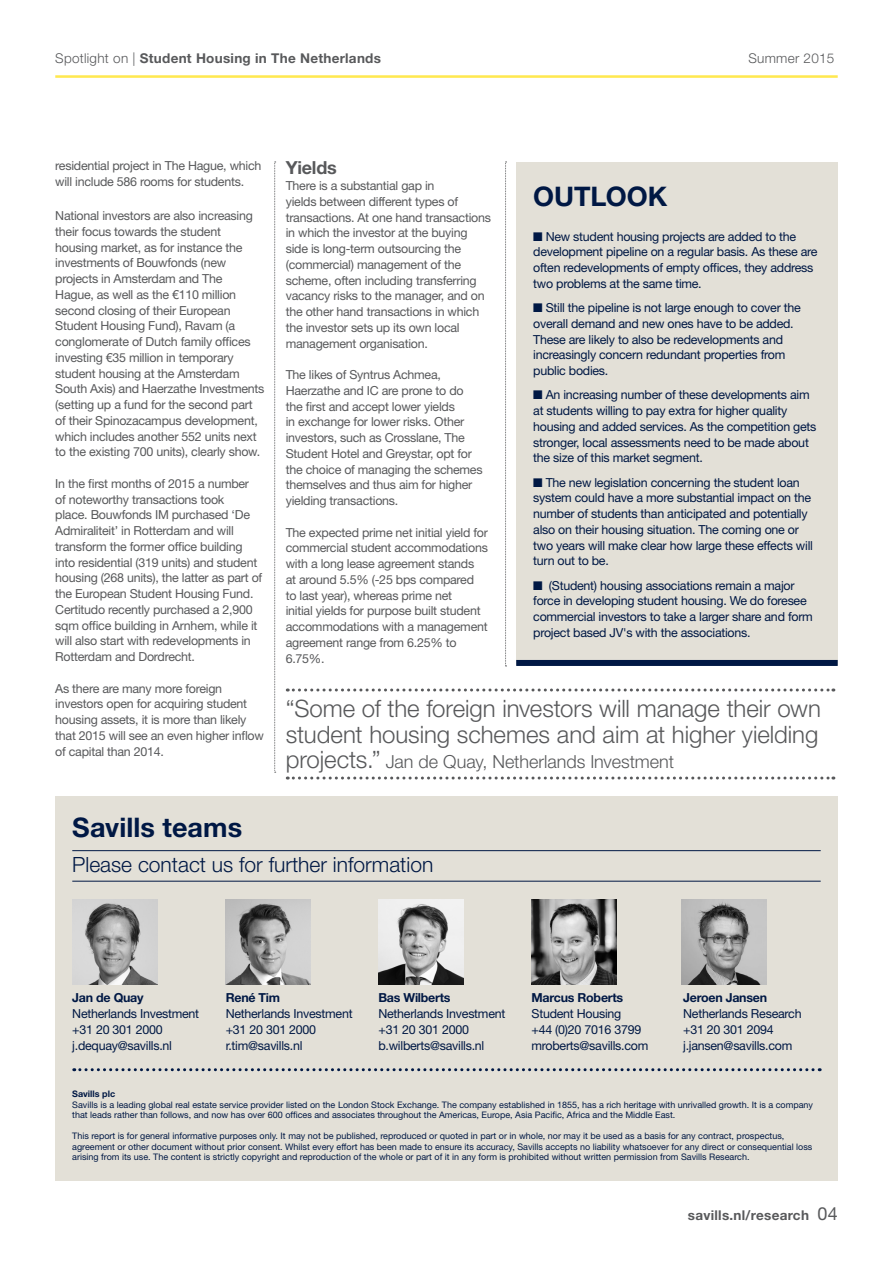
<style>
.page{position:relative;width:893px;height:1263px;background:#fff}
.page>*{position:absolute;margin:0;border:0;box-sizing:border-box;transform-origin:0 0}
.t1{font:700 27px "Helvetica Neue LT Std";color:#001844}
.t2{font:300 24px/25.5px "Helvetica Neue LT Std";letter-spacing:-.005em;color:#58595b}
.t3{font:300 21px "Helvetica Neue LT Std";color:#001844}
.t4{font:300 18px "Helvetica Neue LT Std";color:#58595b}
.t5{font:700 18px "Helvetica Neue LT Std";letter-spacing:-.01em;color:#58595b}
.t6{font:700 13.5px "Helvetica Neue LT Std";letter-spacing:.02em;color:#58595b}
.t7{font:300 13.5px "Helvetica Neue LT Std";letter-spacing:.02em;color:#58595b}
.t8{font:12.45px/15.8px "Helvetica Neue LT Std";letter-spacing:-.02em;color:#58595b}
.t9{font:12.45px/15.8px "Helvetica Neue LT Std";letter-spacing:-.02em;color:#001844}
.t10{font:700 12.45px "Helvetica Neue LT Std";letter-spacing:-.02em;color:#001844}
.t11{font:9px/10.5px "Helvetica Neue LT Std";color:#001844}
.t12{font:700 9px "Helvetica Neue LT Std";color:#001844}
.s1{font-weight:300}
.s2{font-size:24px}
.s3{font-weight:400;font-size:18px}
</style>
<div class="page">
<hr style="left:55px;top:75px;width:783px;height:3px;background:#ffe850">
<div style="left:516px;top:162px;width:322px;height:502px;background:#e3e0d7"></div>
<div style="left:516px;top:660px;width:322px;height:6px;background:#001844"></div>
<svg style="left:505px;top:162px;width:2px;height:504px"></svg>
<div style="left:55px;top:796px;width:783px;height:385px;background:#e3e0d7"></div>
<hr style="left:72px;top:850px;width:749px;height:1px;background:#001844">
<hr style="left:72px;top:881px;width:749px;height:1px;background:#001844">
<svg style="left:74px;top:1068px;width:746px;height:3px"></svg>
<img style="left:378px;top:900px;width:85px;height:85px">
<img style="left:72px;top:900px;width:85px;height:85px">
<img style="left:226px;top:900px;width:85px;height:85px">
<img style="left:531px;top:900px;width:86px;height:85px">
<img style="left:681px;top:900px;width:85px;height:85px">
<svg style="left:274px;top:162px;width:2px;height:611px"></svg>
<svg style="left:287px;top:688px;width:547px;height:3px"></svg>
<svg style="left:287px;top:776px;width:547px;height:3px"></svg>
<p class="t6" style="left:55px;top:50px;width:327px"><span class="s1">Spotlight on |</span> Student Housing in The Netherlands</p>
<p class="t7" style="left:748px;top:50px;width:87px">Summer 2015</p>
<p class="t8" style="left:55px;top:158px;width:208px">residential project in The Hague, which will include 586 rooms for students.</p>
<p class="t8" style="left:55px;top:208px;width:211px">National investors are also increasing their focus towards the student housing market, as for instance the investments of Bouwfonds (new projects in Amsterdam and The<br>Hague, as well as the €110 million second closing of their European Student Housing Fund), Ravam (a conglomerate of Dutch family offices investing €35 million in temporary student housing at the Amsterdam South Axis) and Haerzathe Investments (setting up a fund for the second part of their Spinozacampus development, which includes another 552 units next to the existing 700 units), clearly show.</p>
<p class="t8" style="left:55px;top:475px;width:209px">In the first months of 2015 a number of noteworthy transactions took<br>place. Bouwfonds IM purchased ‘De Admiraliteit’ in Rotterdam and will transform the former office building into residential (319 units) and student housing (268 units), the latter as part of the European Student Housing Fund.<br>Certitudo recently purchased a 2,900 sqm office building in Arnhem, while it will also start with redevelopments in Rotterdam and Dordrecht.</p>
<p class="t8" style="left:55px;top:680px;width:210px">As there are many more foreign investors open for acquiring student housing assets, it is more than likely that 2015 will see an even higher inflow of capital than 2014.</p>
<h3 class="t5" style="left:286px;top:157px;width:53px">Yields</h3>
<p class="t8" style="left:286px;top:178px;width:207px">There is a substantial gap in<br>yields between different types of transactions. At one hand transactions in which the investor at the buying side is long-term outsourcing the (commercial) management of the scheme, often including transferring vacancy risks to the manager, and on the other hand transactions in which the investor sets up its own local management organisation.</p>
<p class="t8" style="left:286px;top:367px;width:198px">The likes of Syntrus Achmea,<br>Haerzathe and IC are prone to do the first and accept lower yields<br>in exchange for lower risks. Other investors, such as Crosslane, The<br>Student Hotel and Greystar, opt for the choice of managing the schemes themselves and thus aim for higher yielding transactions.</p>
<p class="t8" style="left:286px;top:524px;width:204px">The expected prime net initial yield for commercial student accommodations with a long lease agreement stands<br>at around 5.5% (-25 bps compared to last year), whereas prime net<br>initial yields for purpose built student accommodations with a management agreement range from 6.25% to<br>6.75%.</p>
<h2 class="t2" style="left:286px;top:695px;width:537px">“Some of the foreign investors will manage their own student housing schemes and aim at higher yielding</h2>
<h3 class="t4" style="left:286px;top:751px;width:390px"><span class="s2">projects.”</span> Jan de Quay, Netherlands Investment</h3>
<h1 class="t1" style="left:533px;top:180px;width:136px">OUTLOOK</h1>
<p class="t9" style="left:533px;top:228px;width:286px">■ New student housing projects are added to the development pipeline on a regular basis. As these are often redevelopments of empty offices, they address two problems at the same time.</p>
<p class="t9" style="left:533px;top:300px;width:269px">■ Still the pipeline is not large enough to cover the overall demand and new ones have to be added.<br>These are likely to also be redevelopments and increasingly concern redundant properties from public bodies.</p>
<p class="t9" style="left:533px;top:387px;width:285px">■ An increasing number of these developments aim at students willing to pay extra for higher quality housing and added services. As the competition gets stronger, local assessments need to be made about the size of this market segment.</p>
<p class="t9" style="left:533px;top:474px;width:281px">■ The new legislation concerning the student loan system could have a more substantial impact on the number of students than anticipated and potentially also on their housing situation. The coming one or two years will make clear how large these effects will turn out to be.</p>
<p class="t9" style="left:533px;top:577px;width:281px">■ (Student) housing associations remain a major force in developing student housing. We do foresee commercial investors to take a larger share and form project based JV's with the associations.</p>
<h1 class="t1" style="left:72px;top:811px;width:172px">Savills teams</h1>
<h3 class="t3" style="left:72px;top:852px;width:362px">Please contact us for further information</h3>
<p class="t10" style="left:72px;top:990px;width:73px">Jan de Quay</p>
<p class="t9" style="left:72px;top:1005px;width:128px">Netherlands Investment +31 20 301 2000 j.dequay@savills.nl</p>
<p class="t10" style="left:226px;top:990px;width:56px">René Tim</p>
<p class="t9" style="left:226px;top:1005px;width:128px">Netherlands Investment +31 20 301 2000 r.tim@savills.nl</p>
<p class="t10" style="left:378px;top:990px;width:74px">Bas Wilberts</p>
<p class="t9" style="left:378px;top:1005px;width:128px">Netherlands Investment +31 20 301 2000 b.wilberts@savills.nl</p>
<p class="t10" style="left:531px;top:990px;width:93px">Marcus Roberts</p>
<p class="t9" style="left:531px;top:1005px;width:118px">Student Housing<br>+44 (0)20 7016 3799 mroberts@savills.com</p>
<p class="t10" style="left:683px;top:990px;width:85px">Jeroen Jansen</p>
<p class="t9" style="left:683px;top:1005px;width:120px">Netherlands Research +31 20 301 2094 j.jansen@savills.com</p>
<p class="t12" style="left:72px;top:1088px;width:44px">Savills plc</p>
<p class="t11" style="left:72px;top:1099px;width:742px">Savills is a leading global real estate service provider listed on the London Stock Exchange. The company established in 1855, has a rich heritage with unrivalled growth. It is a company that leads rather than follows, and now has over 600 offices and associates throughout the Americas, Europe, Asia Pacific, Africa and the Middle East.</p>
<p class="t11" style="left:72px;top:1130px;width:742px">This report is for general informative purposes only. It may not be published, reproduced or quoted in part or in whole, nor may it be used as a basis for any contract, prospectus, agreement or other document without prior consent. Whilst every effort has been made to ensure its accuracy, Savills accepts no liability whatsoever for any direct or consequential loss arising from its use. The content is strictly copyright and reproduction of the whole or part of it in any form is prohibited without written permission from Savills Research.</p>
<p class="t6" style="left:688px;top:1207px;width:151px">savills.nl/research <span class="s3">04</span></p>
</div>
